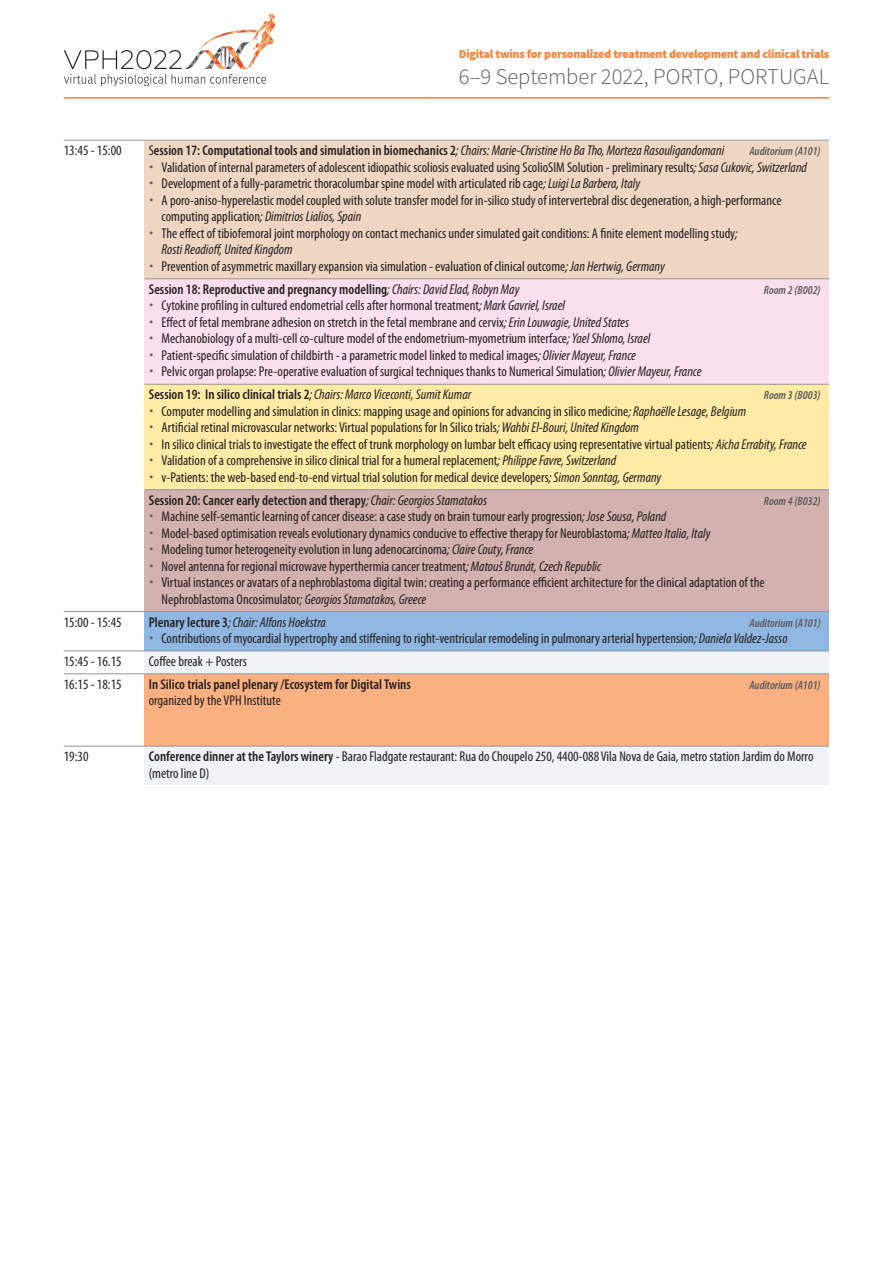
<style>
.page{position:relative;width:893px;height:1263px;background:#fff}
.page>*{position:absolute;margin:0;border:0;box-sizing:border-box;transform-origin:0 0}
.t1{font:300 22.5px "Source Sans Pro";color:#5b5c5f}
.t2{font:condensed 14.25px/16.5px "Myriad Pro";color:#231f20}
.t3{font:600 condensed 14.25px "Myriad Pro";color:#231f20}
.t4{font:italic condensed 14.25px "Myriad Pro";color:#231f20}
.t5{font:italic 600 condensed 12px "Myriad Pro";color:#58595b}
.t6{font:900 12px "Source Sans Pro";letter-spacing:-.02em;color:#f5833c}
.s1{font-weight:400}
.s2{font-weight:400;font-style:italic}
.s3{font-style:italic}
.s4{font-weight:600;font-style:normal}
.s5{font-weight:600}
</style>
<div class="page">
<div style="left:145px;top:141px;width:684px;height:137px;background:#efd6c3"></div>
<div style="left:145px;top:279px;width:684px;height:105px;background:#fcdfec"></div>
<div style="left:145px;top:385px;width:684px;height:104px;background:#ffeba5"></div>
<div style="left:145px;top:490px;width:684px;height:121px;background:#d3b1ae"></div>
<div style="left:145px;top:612px;width:684px;height:38px;background:#90b7e1"></div>
<div style="left:145px;top:651px;width:684px;height:22px;background:#eff3f5"></div>
<div style="left:145px;top:674px;width:684px;height:72px;background:#fab081"></div>
<div style="left:145px;top:747px;width:684px;height:38px;background:#eff3f5"></div>
<hr style="left:64px;top:140px;width:765px;height:1px;background:#939598">
<hr style="left:145px;top:278px;width:684px;height:1px;background:#939598">
<hr style="left:145px;top:384px;width:684px;height:1px;background:#939598">
<hr style="left:145px;top:489px;width:684px;height:1px;background:#939598">
<hr style="left:64px;top:611px;width:765px;height:1px;background:#939598">
<hr style="left:64px;top:650px;width:765px;height:1px;background:#939598">
<hr style="left:64px;top:673px;width:765px;height:1px;background:#939598">
<hr style="left:64px;top:746px;width:765px;height:1px;background:#939598">
<svg style="left:64px;top:14px;width:212px;height:72px"></svg>
<hr style="left:64px;top:97px;width:366px;height:2px;background:#f5833c">
<hr style="left:430px;top:97px;width:399px;height:2px;background:#f5833c">
<p class="t6" style="left:459px;top:50px;width:372px">Digital twins for personalized treatment development and clinical trials</p>
<h1 class="t1" style="left:459px;top:63px;width:372px">6–9 September 2022, PORTO, PORTUGAL</h1>
<p class="t2" style="left:64px;top:144px;width:59px">13:45 - 15:00</p>
<p class="t3" style="left:149px;top:146px;width:577px"><span class="s1">S</span>ession 17: Computational tools and simulation in biomechanics 2<span class="s2">; Chairs: Marie-Christine Ho Ba Tho, Morteza Rasouligandomani</span></p>
<p class="t5" style="left:749px;top:147px;width:73px">Auditorium (A101)</p>
<p class="t2" style="left:162px;top:160px;width:647px">Validation of internal parameters of adolescent idiopathic scoliosis evaluated using ScolioSIM Solution - preliminary results<span class="s3">; Sasa Cukovic, Switzerland </span>Development of a fully-parametric thoracolumbar spine model with articulated rib cage<span class="s3">; Luigi La Barbera, Italy<br></span>A poro-aniso-hyperelastic model coupled with solute transfer model for in-silico study of intervertebral disc degeneration, a high-performance computing application<span class="s3">; Dimitrios Lialios, Spain<br></span>The effect of tibiofemoral joint morphology on contact mechanics under simulated gait conditions: A finite element modelling study<span class="s3">;<br>Rosti Readioff, United Kingdom<br></span>Prevention of asymmetric maxillary expansion via simulation - evaluation of clinical outcome<span class="s3">; Jan Hertwig, Germany</span></p>
<p class="t3" style="left:149px;top:284px;width:372px">Session 18: Reproductive and pregnancy modelling<span class="s2">; Chairs: David Elad, Robyn May</span></p>
<p class="t5" style="left:764px;top:285px;width:58px">Room 2 (B002)</p>
<p class="t2" style="left:162px;top:299px;width:542px">Cytokine profiling in cultured endometrial cells after hormonal treatment<span class="s3">; Mark Gavriel, Israel<br></span>Effect of fetal membrane adhesion on stretch in the fetal membrane and cervix<span class="s3">; Erin Louwagie, United States </span>Mechanobiology of a multi-cell co-culture model of the endometrium-myometrium interface<span class="s3">; Yael Shlomo, Israel </span>Patient-specific simulation of childbirth - a parametric model linked to medical images<span class="s3">; Olivier Mayeur, France<br></span>Pelvic organ prolapse: Pre-operative evaluation of surgical techniques thanks to Numerical Simulation<span class="s3">; Olivier Mayeur, France</span></p>
<p class="t3" style="left:149px;top:389px;width:324px">Session 19: In silico clinical trials 2<span class="s2">; Chairs: Marco Viceconti, Sumit Kumar</span></p>
<p class="t5" style="left:764px;top:391px;width:58px">Room 3 (B003)</p>
<p class="t2" style="left:162px;top:404px;width:647px">Computer modelling and simulation in clinics: mapping usage and opinions for advancing in silico medicine<span class="s3">; Raphaëlle Lesage, Belgium<br></span>Artificial retinal microvascular networks: Virtual populations for In Silico trials<span class="s3">; Wahbi El-Bouri, United Kingdom<br></span>In silico clinical trials to investigate the effect of trunk morphology on lumbar belt efficacy using representative virtual patients<span class="s3">; Aicha Errabity, France </span>Validation of a comprehensive in silico clinical trial for a humeral replacement<span class="s3">; Philippe Favre, Switzerland<br></span>v-Patients: the web-based end-to-end virtual trial solution for medical device developers<span class="s3">; Simon Sonntag, Germany</span></p>
<p class="t3" style="left:149px;top:495px;width:340px">Session 20: Cancer early detection and therapy<span class="s2">; Chair: Georgios Stamatakos</span></p>
<p class="t5" style="left:764px;top:496px;width:58px">Room 4 (B032)</p>
<p class="t2" style="left:162px;top:509px;width:605px">Machine self-semantic learning of cancer disease: a case study on brain tumour early progression<span class="s3">; Jose Sousa, Poland<br></span>Model-based optimisation reveals evolutionary dynamics conducive to effective therapy for Neuroblastoma<span class="s3">; Matteo Italia, Italy<br></span>Modeling tumor heterogeneity evolution in lung adenocarcinoma<span class="s3">; Claire Couty, France<br></span>Novel antenna for regional microwave hyperthermia cancer treatment<span class="s3">; Matouš Brunát, Czech Republic<br></span>Virtual instances or avatars of a nephroblastoma digital twin: creating a performance efficient architecture for the clinical adaptation of the Nephroblastoma Oncosimulator<span class="s3">; Georgios Stamatakos, Greece</span></p>
<p class="t2" style="left:64px;top:615px;width:59px">15:00 - 15:45</p>
<p class="t4" style="left:149px;top:617px;width:179px"><span class="s4">Plenary lecture 3</span>; Chair: Alfons Hoekstra</p>
<p class="t5" style="left:749px;top:618px;width:73px">Auditorium (A101)</p>
<p class="t2" style="left:162px;top:631px;width:627px">Contributions of myocardial hypertrophy and stiffening to right-ventricular remodeling in pulmonary arterial hypertension<span class="s3">; Daniela Valdez-Jasso</span></p>
<p class="t2" style="left:64px;top:654px;width:59px">15:45 - 16.15</p>
<p class="t2" style="left:149px;top:654px;width:100px">Coffee break + Posters</p>
<p class="t2" style="left:64px;top:677px;width:59px">16:15 - 18:15</p>
<p class="t3" style="left:149px;top:679px;width:264px">In Silico trials panel plenary /Ecosystem for Digital Twins</p>
<p class="t5" style="left:749px;top:680px;width:73px">Auditorium (A101)</p>
<p class="t2" style="left:149px;top:693px;width:134px">organized by the VPH Institute</p>
<p class="t2" style="left:64px;top:749px;width:26px">19:30</p>
<p class="t2" style="left:149px;top:749px;width:666px"><span class="s5">Conference dinner at the Taylors winery</span> - Barao Fladgate restaurant: Rua do Choupelo 250, 4400-088 Vila Nova de Gaia, metro station Jardim do Morro (metro line D)</p>
</div>
